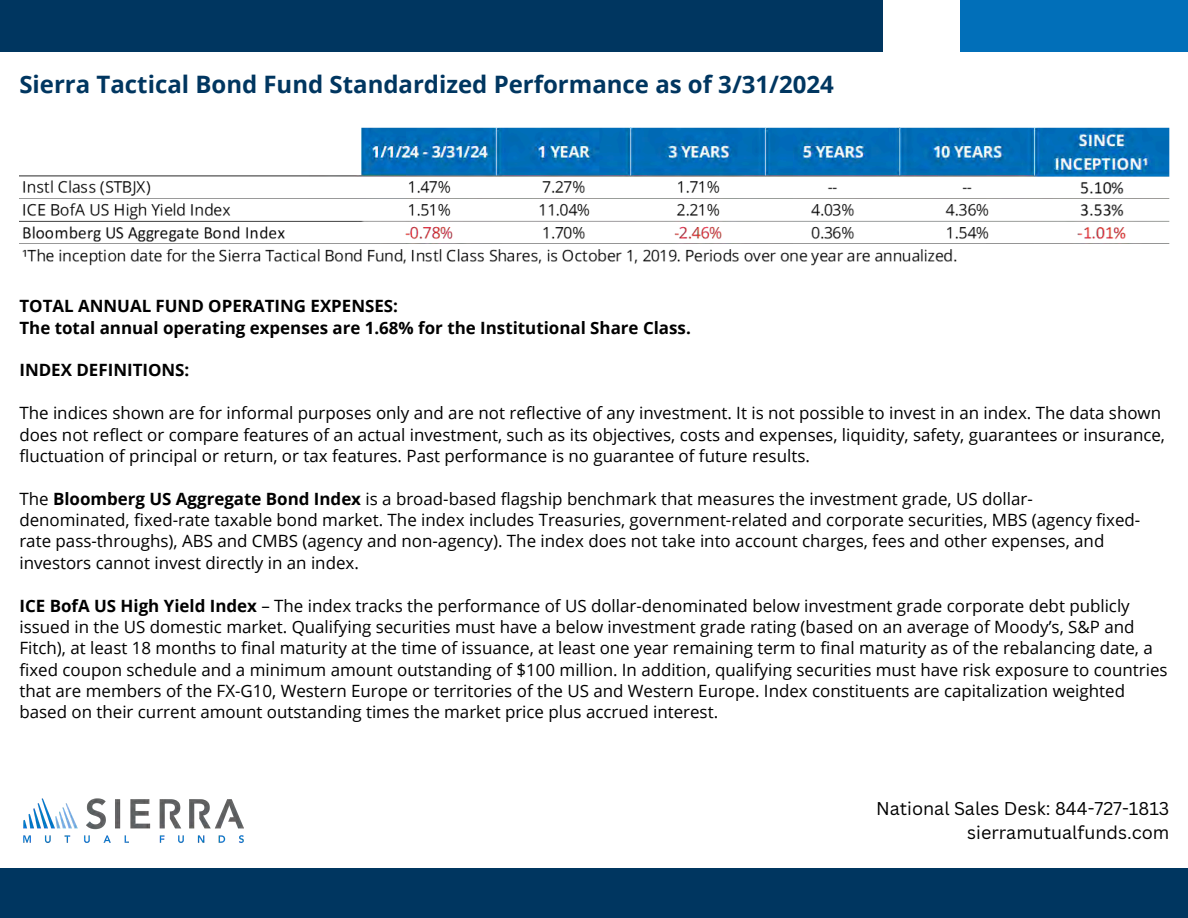
<style>
.page{position:relative;width:1188px;height:918px;background:#fff}
.page>*{position:absolute;margin:0;border:0;box-sizing:border-box;transform-origin:0 0}
.t1{font:700 24px "Open Sans";color:#003660}
.t2{font:18px "Canva Sans";color:#000}
.t3{font:16.95px/21.3px "Open Sans";color:#000}
.t4{font:700 16.95px/21.3px "Open Sans";color:#000}
.s1{font-weight:700}
</style>
<div class="page">
<div style="left:0;top:0;width:1188px;height:51px;background:#003660"></div>
<div style="left:883px;top:0;width:78px;height:51px;background:#fff"></div>
<div style="left:961px;top:0;width:227px;height:51px;background:#016fb9"></div>
<div style="left:0;top:868px;width:1188px;height:50px;background:#003660"></div>
<img style="left:23px;top:798px;width:221px;height:45px">
<img style="left:19px;top:128px;width:1150px;height:138px">
<p class="t1" style="left:19px;top:68px;width:816px">Sierra Tactical Bond Fund Standardized Performance as of 3/31/2024</p>
<p class="t4" style="left:19px;top:295px;width:673px">TOTAL ANNUAL FUND OPERATING EXPENSES:<br>The total annual operating expenses are 1.68% for the Institutional Share Class.</p>
<h3 class="t4" style="left:19px;top:359px;width:172px">INDEX DEFINITIONS:</h3>
<h2 class="t3" style="left:19px;top:402px;width:1143px">The indices shown are for informal purposes only and are not reflective of any investment. It is not possible to invest in an index. The data shown</h2>
<p class="t3" style="left:19px;top:423px;width:1147px">does not reflect or compare features of an actual investment, such as its objectives, costs and expenses, liquidity, safety, guarantees or insurance,</p>
<p class="t3" style="left:19px;top:445px;width:792px">fluctuation of principal or return, or tax features. Past performance is no guarantee of future results.</p>
<p class="t3" style="left:19px;top:487px;width:1015px">The <span class="s1">Bloomberg US Aggregate Bond Index</span> is a broad-based flagship benchmark that measures the investment grade, US dollar-</p>
<p class="t3" style="left:19px;top:509px;width:1123px">denominated, fixed-rate taxable bond market. The index includes Treasuries, government-related and corporate securities, MBS (agency fixed-</p>
<p class="t3" style="left:19px;top:530px;width:1086px">rate pass-throughs), ABS and CMBS (agency and non-agency). The index does not take into account charges, fees and other expenses, and investors cannot invest directly in an index.</p>
<p class="t3" style="left:19px;top:594px;width:1150px"><span class="s1">ICE BofA US High Yield Index</span> – The index tracks the performance of US dollar-denominated below investment grade corporate debt publicly issued in the US domestic market. Qualifying securities must have a below investment grade rating (based on an average of Moody’s, S&amp;P and Fitch), at least 18 months to final maturity at the time of issuance, at least one year remaining term to final maturity as of the rebalancing date, a fixed coupon schedule and a minimum amount outstanding of $100 million. In addition, qualifying securities must have risk exposure to countries that are members of the FX-G10, Western Europe or territories of the US and Western Europe. Index constituents are capitalization weighted based on their current amount outstanding times the market price plus accrued interest.</p>
<p class="t2" style="left:876px;top:795px;width:295px">National Sales Desk: 844-727-1813</p>
<p class="t2" style="left:967px;top:820px;width:204px">sierramutualfunds.com</p>
</div>
